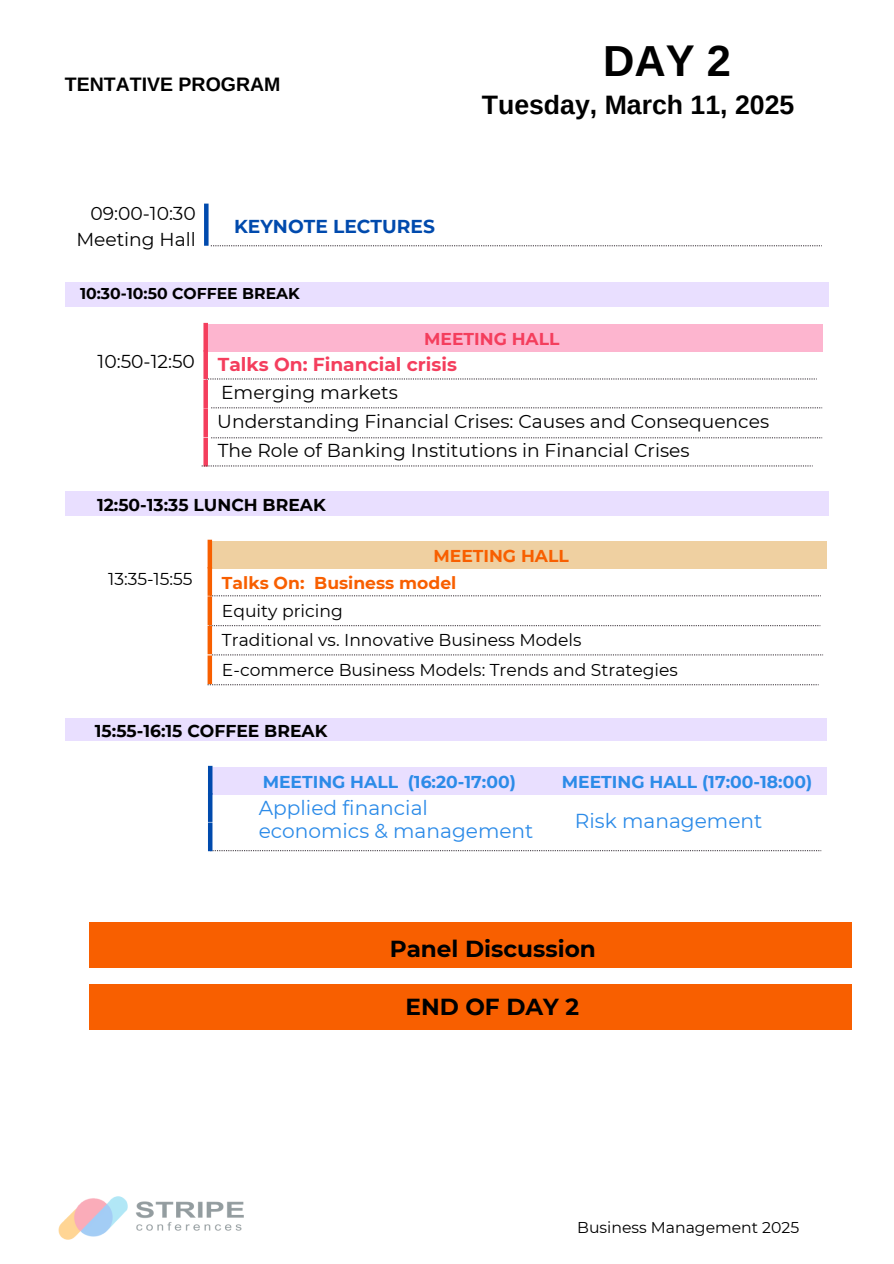
<style>
.page{position:relative;width:894px;height:1264px;background:#fff}
.page>*{position:absolute;margin:0;border:0;box-sizing:border-box;transform-origin:0 0}
.t1{font:700 43.35px "Arimo";color:#000}
.t2{font:700 26.7px "Arimo";color:#000}
.t3{font:700 23.1px "Montserrat";color:#000}
.t4{font:20.1px/23.7px "Montserrat";color:#2c8be8}
.t5{font:700 19.5px "Arimo";color:#000}
.t6{font:18.6px/25.8px "Montserrat";color:#000}
.t7{font:700 18.6px "Montserrat";color:#004aad}
.t8{font:17.1px/29.5px "Montserrat";color:#000}
.t9{font:700 17.1px "Montserrat";color:#2c8be8}
.t10{font:700 17.1px "Montserrat";color:#000}
.t11{font:700 17.1px "Montserrat";color:#f85f00}
.t12{font:700 17.1px "Montserrat";color:#f43e5d}
.t13{font:700 15.6px "Montserrat";color:#000}
.t14{font:15.6px "Montserrat";color:#000}
.s1{font-weight:700;color:#f43e5d}
</style>
<div class="page">
<div style="left:66px;top:282px;width:762px;height:25px;background:#e9dfff"></div>
<svg style="left:211px;top:245px;width:609px;height:1px"></svg>
<svg style="left:204px;top:203px;width:4px;height:43px"></svg>
<div style="left:208px;top:324px;width:614px;height:27px;background:#fdb5cf"></div>
<div style="left:203px;top:323px;width:5px;height:28px;background:#f43e5d"></div>
<svg style="left:208px;top:378px;width:607px;height:1px"></svg>
<div style="left:203px;top:350px;width:5px;height:29px;background:#f43e5d"></div>
<div style="left:203px;top:379px;width:5px;height:29px;background:#f43e5d"></div>
<svg style="left:211px;top:407px;width:611px;height:1px"></svg>
<div style="left:66px;top:491px;width:762px;height:25px;background:#e9dfff"></div>
<div style="left:65px;top:717px;width:761px;height:23px;background:#e9dfff"></div>
<div style="left:212px;top:767px;width:615px;height:27px;background:#e9dfff"></div>
<hr style="left:208px;top:765px;width:4px;height:29px;background:#004aad">
<svg style="left:212px;top:850px;width:609px;height:1px"></svg>
<hr style="left:208px;top:793px;width:4px;height:29px;background:#004aad">
<hr style="left:208px;top:822px;width:4px;height:29px;background:#004aad">
<div style="left:212px;top:541px;width:614px;height:27px;background:#efd0a1"></div>
<div style="left:207px;top:539px;width:5px;height:29px;background:#f85f00"></div>
<svg style="left:212px;top:595px;width:607px;height:1px"></svg>
<div style="left:207px;top:567px;width:5px;height:29px;background:#f85f00"></div>
<div style="left:207px;top:596px;width:5px;height:29px;background:#f85f00"></div>
<svg style="left:212px;top:625px;width:608px;height:1px"></svg>
<div style="left:207px;top:625px;width:5px;height:29px;background:#f85f00"></div>
<svg style="left:212px;top:654px;width:610px;height:1px"></svg>
<div style="left:207px;top:655px;width:5px;height:29px;background:#f85f00"></div>
<svg style="left:207px;top:684px;width:611px;height:1px"></svg>
<img style="left:58px;top:1196px;width:186px;height:44px">
<div style="left:203px;top:408px;width:5px;height:29px;background:#f43e5d"></div>
<svg style="left:211px;top:437px;width:611px;height:1px"></svg>
<div style="left:203px;top:438px;width:5px;height:28px;background:#f43e5d"></div>
<svg style="left:201px;top:465px;width:610px;height:1px"></svg>
<div style="left:89px;top:984px;width:763px;height:46px;background:#f85f00"></div>
<div style="left:89px;top:922px;width:763px;height:46px;background:#f85f00"></div>
<p class="t5" style="left:65px;top:73px;width:217px">TENTATIVE PROGRAM</p>
<p class="t6" style="left:76px;top:201px;width:121px;text-align:right">09:00-10:30<br>Meeting Hall</p>
<p class="t7" style="left:234px;top:215px;width:202px">KEYNOTE LECTURES</p>
<p class="t13" style="left:80px;top:284px;width:221px">10:30-10:50 COFFEE BREAK</p>
<h1 class="t1" style="left:603px;top:37px;width:129px">DAY 2</h1>
<h2 class="t2" style="left:481px;top:90px;width:314px">Tuesday, March 11, 2025</h2>
<p class="t12" style="left:424px;top:328px;width:137px">MEETING HALL</p>
<p class="t6" style="left:221px;top:350px;width:237px;line-height:27.9px;text-indent:-123px">10:50-12:50 <span class="s1">Talks On: Financial crisis<br></span>Emerging markets</p>
<p class="t6" style="left:217px;top:407px;width:553px;line-height:29px">Understanding Financial Crises: Causes and Consequences<br>The Role of Banking Institutions in Financial Crises</p>
<p class="t10" style="left:97px;top:494px;width:230px">12:50-13:35 LUNCH BREAK</p>
<p class="t11" style="left:433px;top:545px;width:137px">MEETING HALL</p>
<p class="t8" style="left:108px;top:564px;width:86px">13:35-15:55</p>
<p class="t11" style="left:222px;top:572px;width:236px">Talks On: Business model</p>
<p class="t8" style="left:222px;top:596px;width:457px">Equity pricing<br>Traditional vs. Innovative Business Models<br>E-commerce Business Models: Trends and Strategies</p>
<p class="t10" style="left:95px;top:720px;width:234px">15:55-16:15 COFFEE BREAK</p>
<p class="t9" style="left:262px;top:771px;width:255px">MEETING HALL (16:20-17:00)</p>
<p class="t4" style="left:258px;top:795px;width:276px">Applied financial economics &amp; management</p>
<p class="t9" style="left:561px;top:771px;width:252px">MEETING HALL (17:00-18:00)</p>
<p class="t4" style="left:574px;top:809px;width:189px">Risk management</p>
<p class="t3" style="left:389px;top:934px;width:208px">Panel Discussion</p>
<p class="t3" style="left:405px;top:993px;width:175px">END OF DAY 2</p>
<p class="t14" style="left:577px;top:1218px;width:223px">Business Management 2025</p>
</div>
